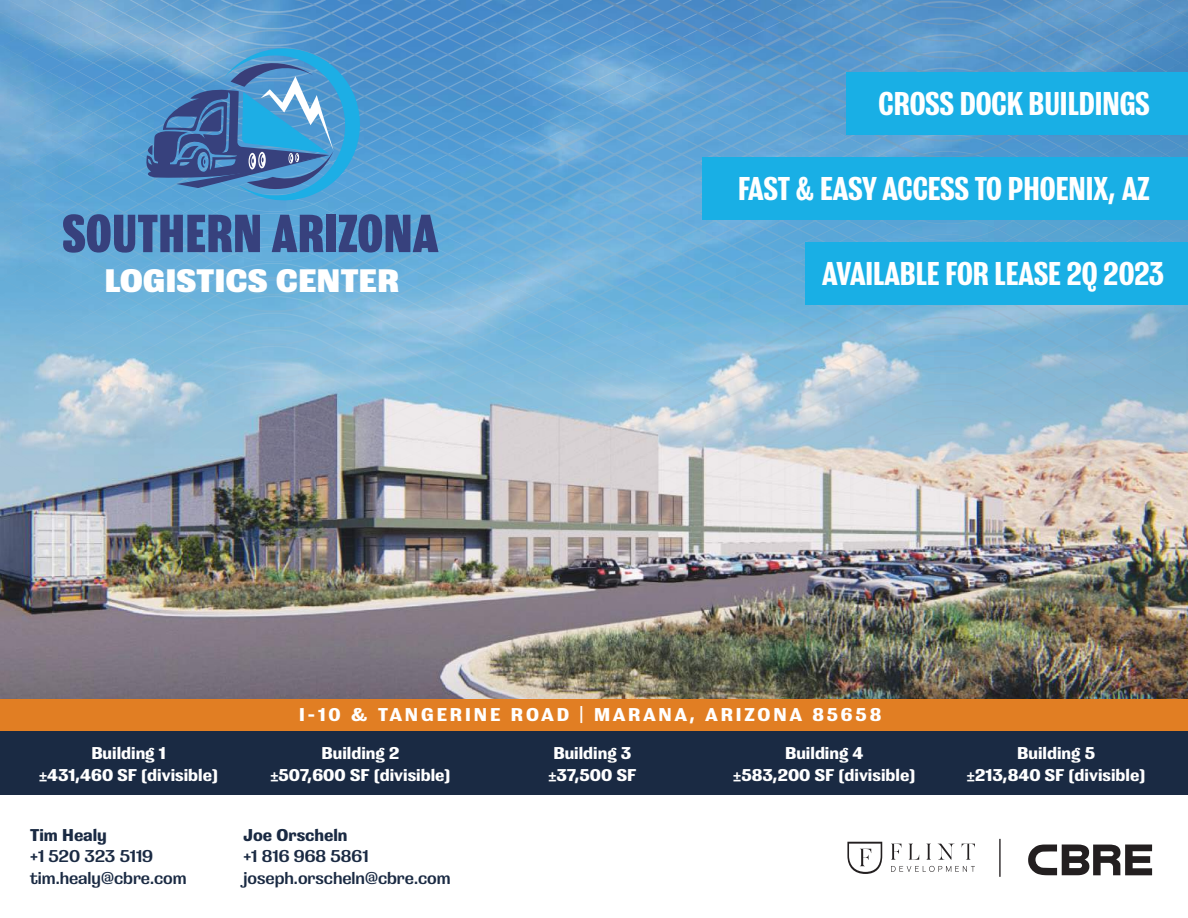
<style>
.page{position:relative;width:1188px;height:918px;background:#fff}
.page>*{position:absolute;margin:0;border:0;box-sizing:border-box;transform-origin:0 0}
.t1{font:800 condensed 56.4px "Grange";color:#37417d}
.t2{font:700 condensed 34.8px "Grange";color:#fff}
.t3{font:800 34.2px "Grange";color:#fff}
.t4{font:700 19.5px "Grange";letter-spacing:.15em;color:#fff}
.t5{font:700 18px/21.6px "Grange";color:#fff;text-align:center}
.t6{font:600 18px/21.6px "Grange";color:#1a2a43}
.t7{font:700 18px "Grange";color:#1a2a43}
.s1{font-family:"Futura";font-weight:800;font-stretch:condensed;font-size:13.5px}
</style>
<div class="page">
<img style="left:0;top:501px;width:1188px;height:198px">
<svg style="left:0;top:0;width:1188px;height:13px;background:#5a95c9"></svg>
<svg style="left:0;top:13px;width:1188px;height:17px;background:#5c97cb"></svg>
<svg style="left:0;top:30px;width:1188px;height:16px;background:#5d99cc"></svg>
<svg style="left:0;top:46px;width:1188px;height:17px;background:#5998cc"></svg>
<svg style="left:0;top:63px;width:1188px;height:16px;background:#5b9ace"></svg>
<svg style="left:0;top:79px;width:846px;height:17px;background:#5f9ed1"></svg>
<svg style="left:0;top:96px;width:846px;height:17px;background:#5d9fd2"></svg>
<svg style="left:0;top:113px;width:846px;height:16px;background:#5fa1d3"></svg>
<svg style="left:0;top:129px;width:1188px;height:17px;background:#5fa1d3"></svg>
<svg style="left:0;top:146px;width:1188px;height:17px;background:#5fa2d4"></svg>
<svg style="left:0;top:163px;width:703px;height:17px;background:#5ea5d6"></svg>
<svg style="left:0;top:180px;width:703px;height:16px;background:#61a7d7"></svg>
<svg style="left:0;top:196px;width:703px;height:17px;background:#61a8d8"></svg>
<svg style="left:0;top:213px;width:1188px;height:16px;background:#60a8d7"></svg>
<svg style="left:0;top:229px;width:1188px;height:17px;background:#62aad8"></svg>
<svg style="left:0;top:246px;width:805px;height:17px;background:#69aeda"></svg>
<svg style="left:0;top:263px;width:805px;height:16px;background:#6ab0da"></svg>
<svg style="left:0;top:279px;width:805px;height:17px;background:#6eb2db"></svg>
<svg style="left:0;top:296px;width:1188px;height:16px;background:#76b5db"></svg>
<svg style="left:0;top:312px;width:1188px;height:17px;background:#7db7da"></svg>
<svg style="left:0;top:329px;width:1188px;height:16px;background:#7eb8da"></svg>
<svg style="left:0;top:345px;width:1188px;height:17px;background:#86bbda"></svg>
<svg style="left:0;top:362px;width:1188px;height:17px;background:#96c1db"></svg>
<svg style="left:0;top:379px;width:1188px;height:16px;background:#9bc3da"></svg>
<svg style="left:0;top:395px;width:1188px;height:17px;background:#9fc2d7"></svg>
<svg style="left:0;top:412px;width:1188px;height:16px;background:#b0c4d3"></svg>
<svg style="left:0;top:428px;width:1188px;height:17px;background:#b1c2cf"></svg>
<svg style="left:0;top:445px;width:1188px;height:17px;background:#c1c5cb"></svg>
<svg style="left:0;top:462px;width:1188px;height:4px;background:#c5c4c6"></svg>
<img style="left:0;top:466px;width:1188px;height:35px">
<div style="left:0;top:730px;width:1188px;height:65px;background:#1a2a43"></div>
<div style="left:703px;top:157px;width:485px;height:63px;background:#19afe5"></div>
<div style="left:846px;top:72px;width:342px;height:63px;background:#19afe5"></div>
<svg style="left:144px;top:39px;width:226px;height:166px;background:#4f90c5"></svg>
<div style="left:0;top:699px;width:1188px;height:31px;background:#e17e23"></div>
<svg style="left:847px;top:842px;width:35px;height:32px"></svg>
<svg style="left:891px;top:866px;width:84px;height:6px"></svg>
<svg style="left:891px;top:844px;width:10px;height:16px"></svg>
<svg style="left:909px;top:844px;width:10px;height:16px"></svg>
<svg style="left:926px;top:844px;width:5px;height:16px"></svg>
<svg style="left:938px;top:844px;width:15px;height:16px"></svg>
<svg style="left:962px;top:844px;width:13px;height:16px"></svg>
<hr style="left:999px;top:839px;width:2px;height:38px;background:#231f20">
<svg style="left:1028px;top:845px;width:124px;height:30px"></svg>
<div style="left:805px;top:242px;width:383px;height:63px;background:#19afe5"></div>
<h2 class="t2" style="left:879px;top:84px;width:273px">CROSS DOCK BUILDINGS</h2>
<h1 class="t1" style="left:62px;top:201px;width:378px">SOUTHERN ARIZONA</h1>
<h3 class="t3" style="left:104px;top:261px;width:296px">LOGISTICS CENTER</h3>
<h2 class="t2" style="left:738px;top:169px;width:413px">FAST &amp; EASY ACCESS TO PHOENIX, AZ</h2>
<h2 class="t2" style="left:822px;top:253px;width:343px">AVAILABLE FOR LEASE 2Q 2023</h2>
<p class="t4" style="left:299px;top:703px;width:584px">I-10 &amp; TANGERINE ROAD | MARANA, ARIZONA 85658</p>
<p class="t5" style="left:39px;top:742px;width:181px">Building 1<br><span class="s1">±</span>431,460 SF (divisible)</p>
<p class="t5" style="left:270px;top:742px;width:182px">Building 2<br><span class="s1">±</span>507,600 SF (divisible)</p>
<p class="t5" style="left:549px;top:742px;width:89px;text-align:left">Building 3 <span class="s1">±</span>37,500 SF</p>
<p class="t5" style="left:733px;top:742px;width:184px">Building 4<br><span class="s1">±</span>583,200 SF (divisible)</p>
<p class="t5" style="left:967px;top:742px;width:180px">Building 5<br><span class="s1">±</span>213,840 SF (divisible)</p>
<p class="t7" style="left:30px;top:825px;width:78px">Tim Healy</p>
<p class="t6" style="left:30px;top:845px;width:158px">+1 520 323 5119 tim.healy@cbre.com</p>
<p class="t7" style="left:243px;top:825px;width:106px">Joe Orscheln</p>
<p class="t6" style="left:243px;top:845px;width:209px">+1 816 968 5861 joseph.orscheln@cbre.com</p>
</div>
